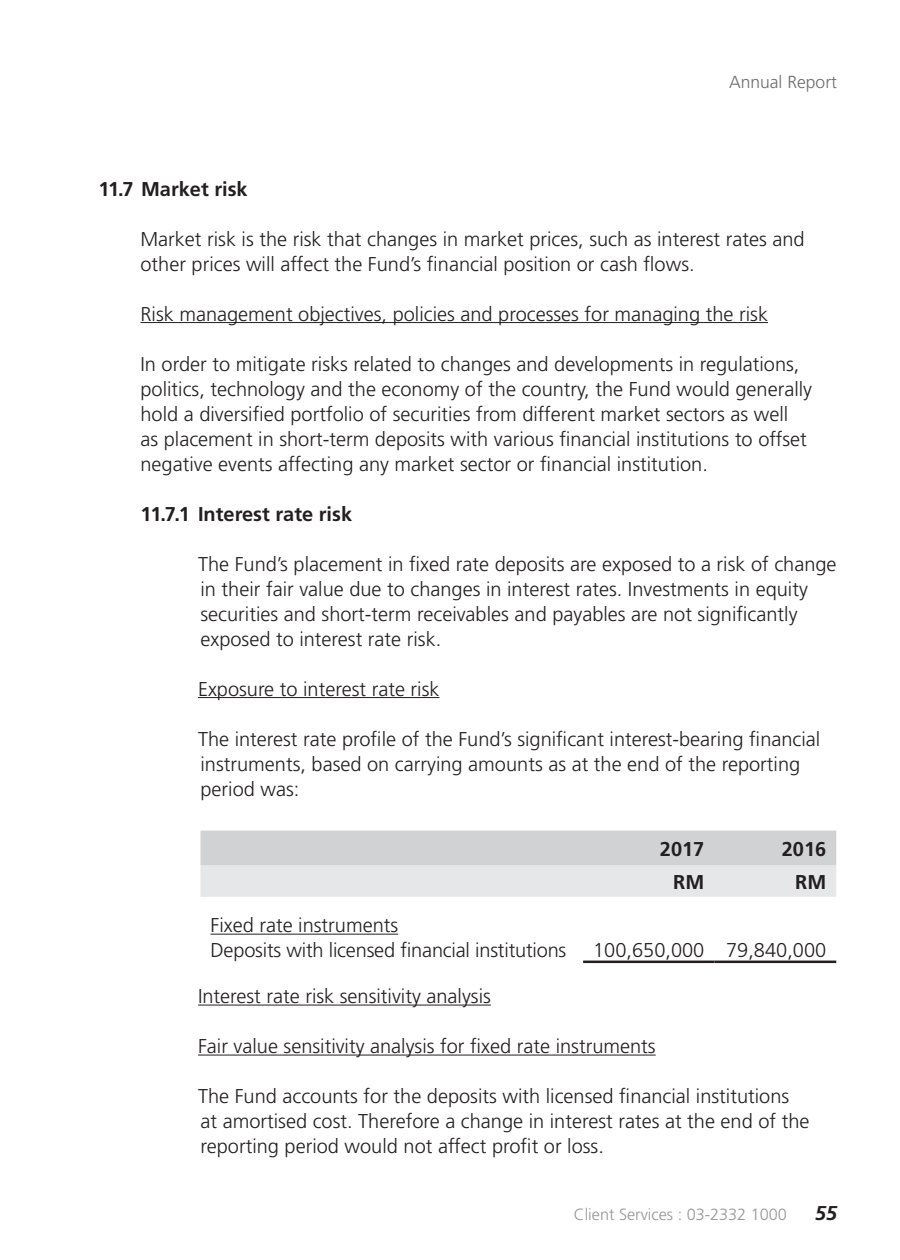
<style>
.page{position:relative;width:900px;height:1260px;background:#fff}
.page>*{position:absolute;margin:0;border:0;box-sizing:border-box;transform-origin:0 0}
.t1{font:300 20px/25px "Frutiger";color:#231f20}
.t2{font:700 20px "Frutiger";color:#231f20}
.t3{font:italic 700 20px "Frutiger";color:#231f20}
.t4{font:300 17.5px "Frutiger";color:#6c6d70}
.t5{font:300 16.25px "Frutiger";color:#939598}
</style>
<div class="page">
<hr style="left:141px;top:322px;width:627px;height:1px;background:#231f20">
<hr style="left:198px;top:697px;width:242px;height:1px;background:#231f20">
<hr style="left:198px;top:1005px;width:293px;height:1px;background:#231f20">
<hr style="left:198px;top:1055px;width:458px;height:1px;background:#231f20">
<svg style="left:200px;top:831px;width:636px;height:66px;background:#dbdcde"></svg>
<hr style="left:583px;top:961px;width:131px;height:2px;background:#231f20">
<hr style="left:714px;top:961px;width:122px;height:2px;background:#231f20">
<hr style="left:210px;top:934px;width:188px;height:1px;background:#231f20">
<p class="t4" style="left:729px;top:72px;width:109px">Annual Report</p>
<p class="t2" style="left:98px;top:177px;width:151px">11.7 Market risk</p>
<p class="t1" style="left:141px;top:226px;width:666px">Market risk is the risk that changes in market prices, such as interest rates and other prices will affect the Fund’s financial position or cash flows.</p>
<p class="t1" style="left:141px;top:301px;width:629px">Risk management objectives, policies and processes for managing the risk</p>
<p class="t1" style="left:141px;top:351px;width:673px">In order to mitigate risks related to changes and developments in regulations, politics, technology and the economy of the country, the Fund would generally hold a diversified portfolio of securities from different market sectors as well<br>as placement in short-term deposits with various financial institutions to offset negative events affecting any market sector or financial institution.</p>
<p class="t2" style="left:141px;top:502px;width:213px">11.7.1 Interest rate risk</p>
<p class="t1" style="left:198px;top:551px;width:640px">The Fund’s placement in fixed rate deposits are exposed to a risk of change in their fair value due to changes in interest rates. Investments in equity securities and short-term receivables and payables are not significantly exposed to interest rate risk.</p>
<p class="t1" style="left:198px;top:676px;width:243px">Exposure to interest rate risk</p>
<p class="t1" style="left:198px;top:726px;width:624px">The interest rate profile of the Fund’s significant interest-bearing financial instruments, based on carrying amounts as at the end of the reporting period was:</p>
<p class="t1" style="left:210px;top:913px;width:357px">Fixed rate instruments<br>Deposits with licensed financial institutions</p>
<p class="t2" style="left:660px;top:837px;width:46px">2017</p>
<p class="t2" style="left:782px;top:837px;width:46px">2016</p>
<p class="t2" style="left:673px;top:870px;width:33px">RM</p>
<p class="t2" style="left:795px;top:870px;width:33px">RM</p>
<p class="t1" style="left:593px;top:938px;width:235px">100,650,000 79,840,000</p>
<p class="t1" style="left:198px;top:984px;width:294px">Interest rate risk sensitivity analysis</p>
<p class="t1" style="left:198px;top:1034px;width:459px">Fair value sensitivity analysis for fixed rate instruments</p>
<p class="t1" style="left:198px;top:1084px;width:613px">The Fund accounts for the deposits with licensed financial institutions at amortised cost. Therefore a change in interest rates at the end of the reporting period would not affect profit or loss.</p>
<p class="t5" style="left:574px;top:1205px;width:215px">Client Services : 03-2332 1000</p>
<p class="t3" style="left:815px;top:1202px;width:24px">55</p>
</div>
